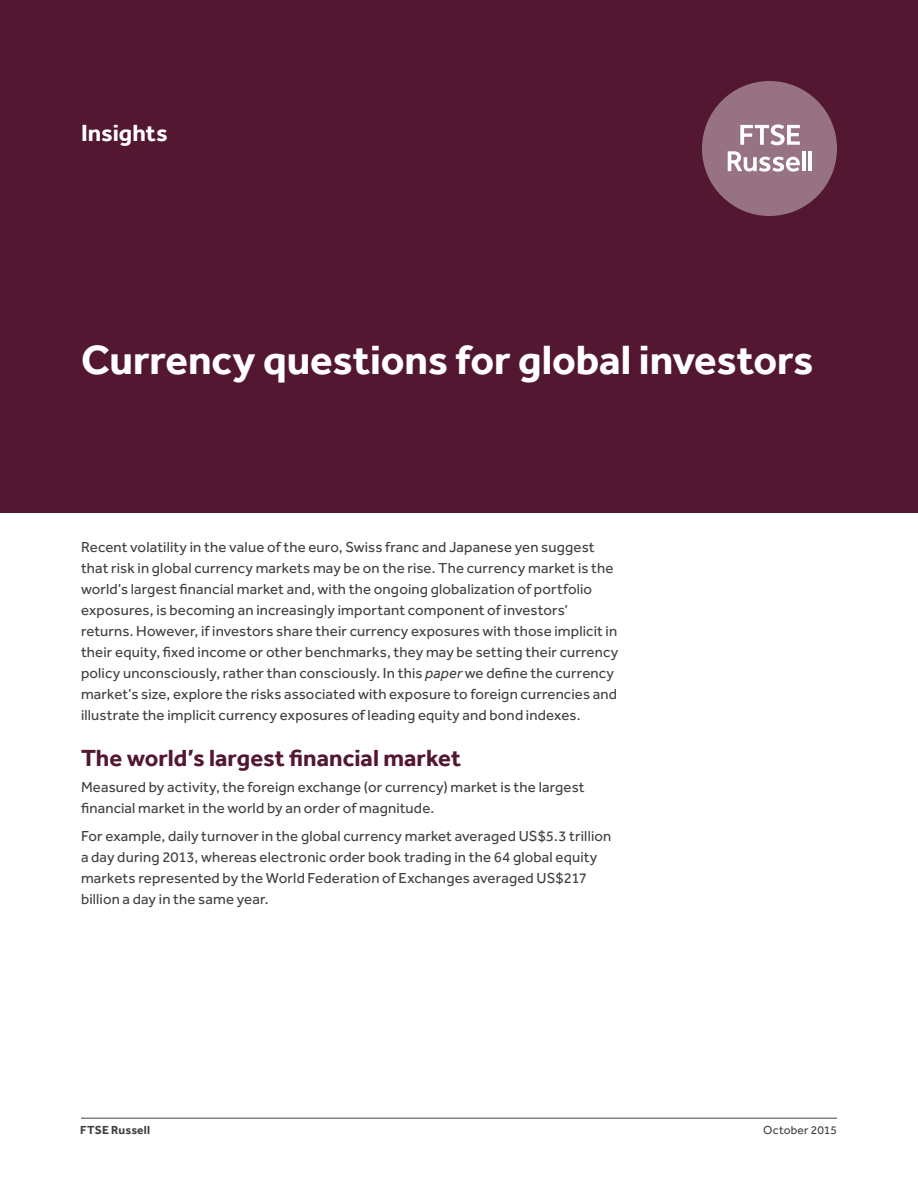
<style>
.page{position:relative;width:918px;height:1188px;background:#fff}
.page>*{position:absolute;margin:0;border:0;box-sizing:border-box;transform-origin:0 0}
.t1{font:700 42px "Effra";letter-spacing:-.005em;color:#fff}
.Heading_1{font:700 24px "Effra";color:#531732}
.t2{font:700 24px "Effra";color:#fff}
.Body_text{font:15px/21px "Effra";letter-spacing:.01em;color:#404040}
.t3{font:700 12px "Effra";letter-spacing:.015em;color:#404040}
.t4{font:12px "Effra";letter-spacing:.02em;color:#404040}
.s1{font-style:italic}
</style>
<div class="page">
<hr style="left:81px;top:1118px;width:756px;height:1px;background:#404040">
<div style="left:0;top:0;width:918px;height:513px;background:#531732"></div>
<div style="left:702px;top:81px;width:135px;height:135px;background:#977283;border-radius:50%"></div>
<hr style="left:802px;top:151px;width:4px;height:20px;background:#fff">
<hr style="left:808px;top:151px;width:4px;height:20px;background:#fff">
<svg style="left:728px;top:151px;width:72px;height:21px"></svg>
<svg style="left:740px;top:124px;width:60px;height:21px"></svg>
<p class="t2" style="left:81px;top:118px;width:88px">Insights</p>
<p class="t1" style="left:81px;top:334px;width:734px">Currency questions for global investors</p>
<p class="Body_text" style="left:81px;top:536px;width:539px">Recent volatility in the value of the euro, Swiss franc and Japanese yen suggest that risk in global currency markets may be on the rise. The currency market is the world’s largest financial market and, with the ongoing globalization of portfolio exposures, is becoming an increasingly important component of investors’ returns. However, if investors share their currency exposures with those implicit in their equity, fixed income or other benchmarks, they may be setting their currency policy unconsciously, rather than consciously. In this <span class="s1">paper</span> we define the currency market’s size, explore the risks associated with exposure to foreign currencies and illustrate the implicit currency exposures of leading equity and bond indexes.</p>
<p class="Heading_1" style="left:81px;top:743px;width:382px">The world’s largest financial market</p>
<p class="Body_text" style="left:81px;top:776px;width:505px">Measured by activity, the foreign exchange (or currency) market is the largest financial market in the world by an order of magnitude.</p>
<p class="Body_text" style="left:81px;top:825px;width:532px">For example, daily turnover in the global currency market averaged US$5.3 trillion a day during 2013, whereas electronic order book trading in the 64 global equity markets represented by the World Federation of Exchanges averaged US$217 billion a day in the same year.</p>
<p class="t3" style="left:80px;top:1123px;width:71px">FTSE Russell</p>
<p class="t4" style="left:763px;top:1123px;width:75px">October 2015</p>
</div>
